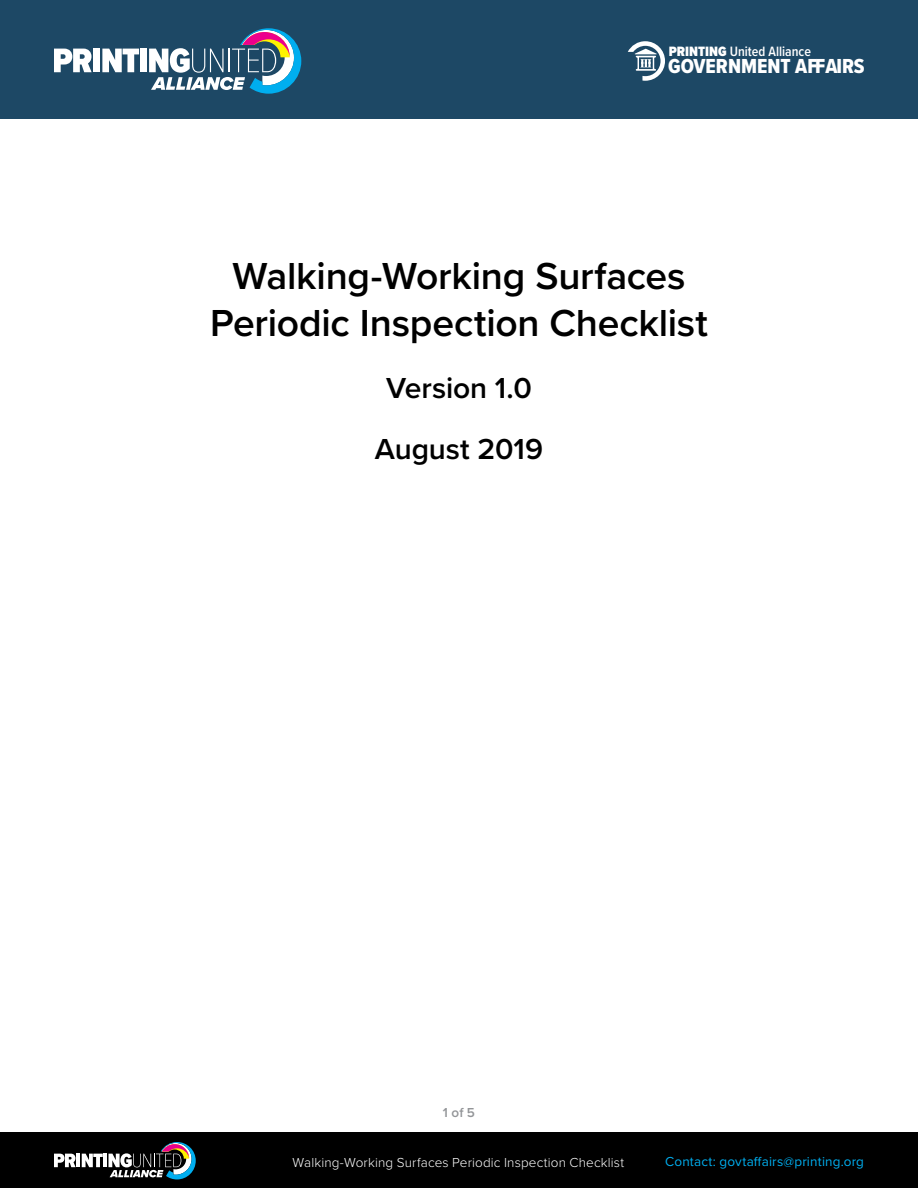
<style>
.page{position:relative;width:918px;height:1188px;background:#fff}
.page>*{position:absolute;margin:0;border:0;box-sizing:border-box;transform-origin:0 0}
.t1{font:600 39px/46.8px "Proxima Nova";letter-spacing:-.005em;color:#000;text-align:center}
.t2{font:600 30px/61.5px "Proxima Nova";letter-spacing:-.005em;color:#000;text-align:center}
.t3{font:21px "Proxima Nova Cond Extrabld";color:#fff}
.t4{font:600 14.1px "Proxima Nova Cond";color:#fff}
.t5{font:300 13.5px "Proxima Nova";letter-spacing:.01em;color:#fff}
.t6{font:13.5px "Proxima Nova";letter-spacing:.015em;color:#00aeef}
.t7{font:600 13.5px "Proxima Nova";color:#939598}
.s1{font-weight:900}
</style>
<div class="page">
<div style="left:0;top:0;width:918px;height:119px;background:#1d4865"></div>
<svg style="left:54px;top:49px;width:38px;height:23px"></svg>
<div style="left:93px;top:49px;width:7px;height:23px;background:#fff"></div>
<svg style="left:102px;top:49px;width:37px;height:23px"></svg>
<div style="left:140px;top:49px;width:7px;height:23px;background:#fff"></div>
<svg style="left:149px;top:28px;width:152px;height:66px"></svg>
<svg style="left:628px;top:41px;width:37px;height:40px"></svg>
<div style="left:0;top:1132px;width:918px;height:56px;background:#000"></div>
<svg style="left:54px;top:1154px;width:22px;height:13px"></svg>
<hr style="left:76px;top:1154px;width:4px;height:13px;background:#fff">
<svg style="left:82px;top:1142px;width:114px;height:37px"></svg>
<p class="t4" style="left:669px;top:41px;width:144px"><span class="s1">PRINTING</span> United Alliance</p>
<p class="t3" style="left:668px;top:51px;width:198px">GOVERNMENT AFFAIRS</p>
<p class="t1" style="left:210px;top:252px;width:499px">Walking-Working Surfaces<br>Periodic Inspection Checklist</p>
<p class="t2" style="left:375px;top:356px;width:170px">Version 1.0<br>August 2019</p>
<p class="t7" style="left:443px;top:1103px;width:34px">1 of 5</p>
<p class="t5" style="left:293px;top:1153px;width:333px">Walking-Working Surfaces Periodic Inspection Checklist</p>
<p class="t6" style="left:665px;top:1152px;width:200px">Contact: govtaffairs@printing.org</p>
</div>
